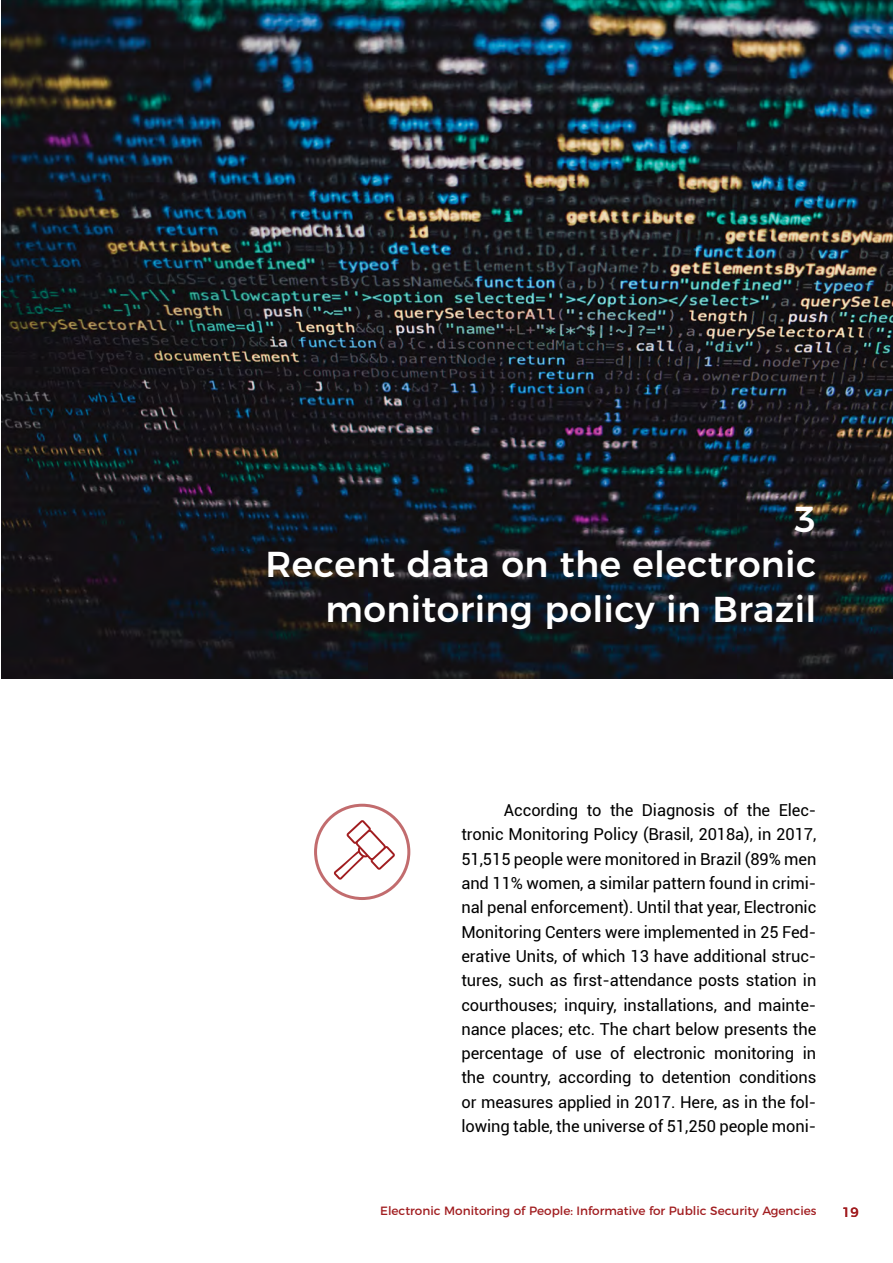
<style>
.page{position:relative;width:893px;height:1263px;background:#fff}
.page>*{position:absolute;margin:0;border:0;box-sizing:border-box;transform-origin:0 0}
.t1{font:500 36px/45px "Montserrat";letter-spacing:.01em;color:#fff;text-align:right}
.t2{font:16.5px/24.3px "Roboto";letter-spacing:-.005em;color:#000;text-align:justify}
.t3{font:13.5px "Montserrat";color:#a11d20}
.t4{font:12px "Montserrat";color:#a11d20}
</style>
<div class="page">
<img style="left:1px;top:0;width:892px;height:678px">
<svg style="left:334px;top:820px;width:61px;height:60px"></svg>
<div style="left:314px;top:804px;width:96px;height:96px;border:3px solid #a11d20;border-radius:50%"></div>
<h1 class="t1" style="left:266px;top:494px;width:552px">3<br>Recent data on the electronic monitoring policy in Brazil</h1>
<p class="t2" style="left:461px;top:797px;width:357px;text-indent:43px">According to the Diagnosis of the Elec&shy;tronic Monitoring Policy (Brasil, 2018a), in 2017, 51,515 people were monitored in Brazil (89% men and 11% women, a similar pattern found in crimi&shy;nal penal enforcement). Until that year, Electronic Monitoring Centers were implemented in 25 Fed&shy;erative Units, of which 13 have additional struc&shy;tures, such as first-attendance posts station in courthouses; inquiry, installations, and mainte&shy;nance places; etc. The chart below presents the percentage of use of electronic monitoring in the country, according to detention conditions or measures applied in 2017. Here, as in the fol&shy;lowing table, the universe of 51,250 people moni-</p>
<p class="t4" style="left:380px;top:1201px;width:438px">Electronic Monitoring of People: Informative for Public Security Agencies</p>
<p class="t3" style="left:842px;top:1201px;width:18px">19</p>
</div>
